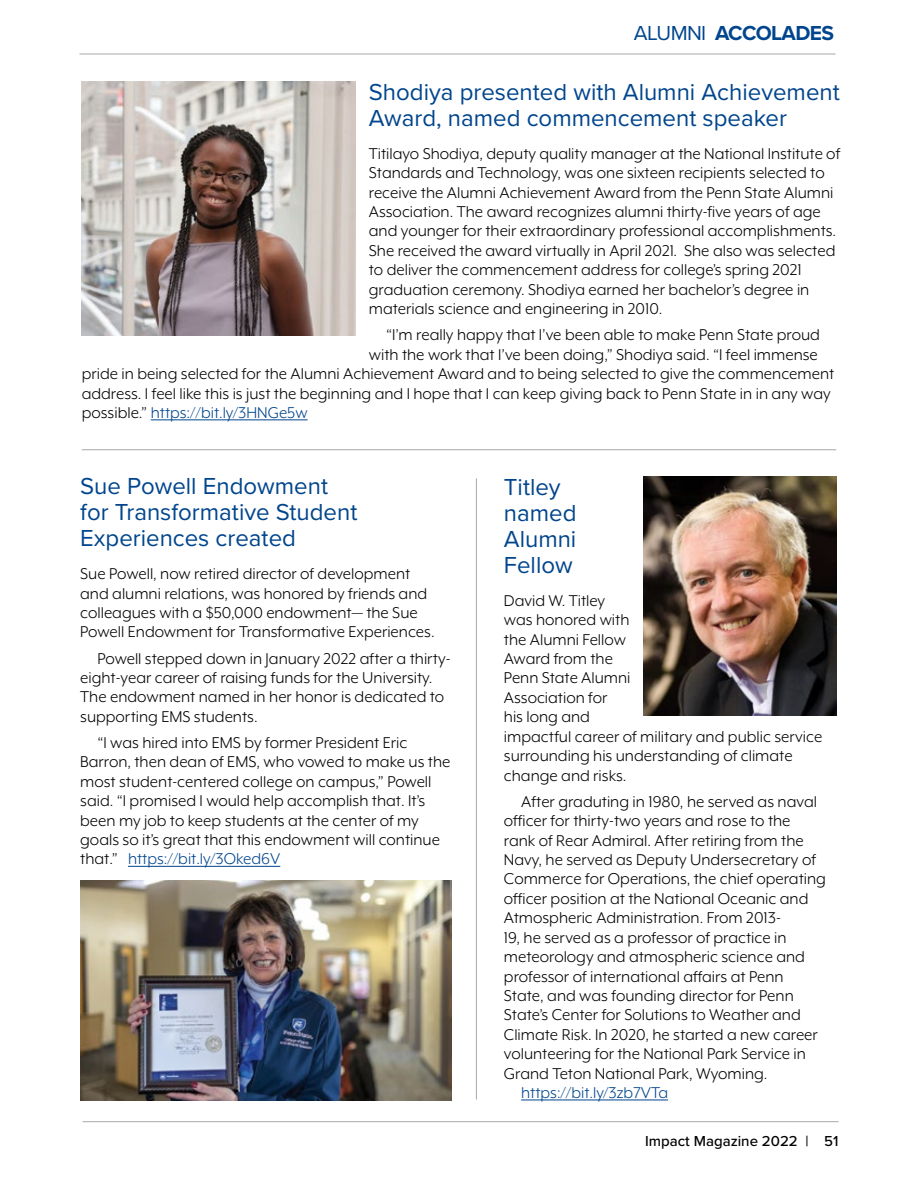
<style>
.page{position:relative;width:918px;height:1188px;background:#fff}
.page>*{position:absolute;margin:0;border:0;box-sizing:border-box;transform-origin:0 0}
.t1{font:24px/26px "Proxima Nova";color:#00458d}
.t2{font:700 21px "Proxima Nova";letter-spacing:-.03em;color:#00458d}
.t3{font:18px/19.4px "Mr Eaves XL Mod OT";color:#000}
.t4{font:18px "Mr Eaves XL Mod OT";color:#00458d}
.t5{font:500 15px "Proxima Nova";color:#000}
.s1{font-weight:400}
.s2{color:#000}
.s3{color:#00458d}
</style>
<div class="page">
<hr style="left:82px;top:1121px;width:756px;height:1px;background:#000">
<hr style="left:521px;top:1100px;width:147px;height:1px;background:#00458d">
<hr style="left:151px;top:420px;width:157px;height:1px;background:#00458d">
<img style="left:644px;top:477px;width:193px;height:239px">
<hr style="left:82px;top:449px;width:754px;height:1px;background:#000">
<hr style="left:476px;top:478px;width:1px;height:622px;background:#000">
<hr style="left:80px;top:54px;width:756px;height:1px;background:#000">
<hr style="left:128px;top:866px;width:152px;height:1px;background:#00458d">
<img style="left:81px;top:81px;width:274px;height:254px">
<img style="left:80px;top:880px;width:371px;height:221px">
<p class="t2" style="left:634px;top:17px;width:202px"><span class="s1">ALUMNI</span> ACCOLADES</p>
<h1 class="t1" style="left:369px;top:78px;width:472px">Shodiya presented with Alumni Achievement<br>Award, named commencement speaker</h1>
<p class="t3" style="left:369px;top:144px;width:473px">Titilayo Shodiya, deputy quality manager at the National Institute of Standards and Technology, was one sixteen recipients selected to receive the Alumni Achievement Award from the Penn State Alumni Association. The award recognizes alumni thirty-five years of age and younger for their extraordinary professional accomplishments.<br>She received the award virtually in April 2021. She also was selected to deliver the commencement address for college’s spring 2021 graduation ceremony. Shodiya earned her bachelor’s degree in materials science and engineering in 2010.</p>
<p class="t3" style="left:386px;top:325px;width:435px">“I’m really happy that I’ve been able to make Penn State proud</p>
<p class="t3" style="left:369px;top:345px;width:450px">with the work that I’ve been doing,” Shodiya said. “I feel immense</p>
<p class="t3" style="left:82px;top:364px;width:754px">pride in being selected for the Alumni Achievement Award and to being selected to give the commencement</p>
<p class="t3" style="left:82px;top:383px;width:751px">address. I feel like this is just the beginning and I hope that I can keep giving back to Penn State in in any way</p>
<p class="t4" style="left:82px;top:403px;width:227px"><span class="s2">possible.”</span> https://bit.ly/3HNGe5w</p>
<h1 class="t1" style="left:80px;top:472px;width:279px">Sue Powell Endowment for Transformative Student<br>Experiences created</h1>
<p class="t3" style="left:80px;top:564px;width:356px">Sue Powell, now retired director of development and alumni relations, was honored by friends and colleagues with a $50,000 endowment— the Sue Powell Endowment for Transformative Experiences.</p>
<p class="t3" style="left:80px;top:648px;width:372px;text-indent:17px">Powell stepped down in January 2022 after a thirty&shy;eight-year career of raising funds for the University.<br>The endowment named in her honor is dedicated to supporting EMS students.</p>
<p class="t3" style="left:80px;top:733px;width:372px;text-indent:17px">“I was hired into EMS by former President Eric Barron, then dean of EMS, who vowed to make us the most student-centered college on campus,” Powell said. “I promised I would help accomplish that. It’s been my job to keep students at the center of my goals so it’s great that this endowment will continue that.” <span class="s3">https://bit.ly/3Oked6V</span></p>
<h1 class="t1" style="left:504px;top:473px;width:74px">Titley named<br>Alumni<br>Fellow</h1>
<p class="t3" style="left:504px;top:591px;width:320px">David W. Titley<br>was honored with<br>the Alumni Fellow<br>Award from the<br>Penn State Alumni<br>Association for<br>his long and<br>impactful career of military and public service surrounding his understanding of climate change and risks.</p>
<p class="t3" style="left:504px;top:792px;width:323px;text-indent:17px">After graduting in 1980, he served as naval officer for thirty-two years and rose to the rank of Rear Admiral. After retiring from the Navy, he served as Deputy Undersecretary of Commerce for Operations, the chief operating officer position at the National Oceanic and Atmospheric Administration. From 2013-<br>19, he served as a professor of practice in meteorology and atmospheric science and professor of international affairs at Penn State, and was founding director for Penn State’s Center for Solutions to Weather and Climate Risk. In 2020, he started a new career volunteering for the National Park Service in Grand Teton National Park, Wyoming.</p>
<p class="t4" style="left:521px;top:1083px;width:148px">https://bit.ly/3zb7VTa</p>
<p class="t5" style="left:645px;top:1130px;width:195px">Impact Magazine 2022 | 51</p>
</div>
